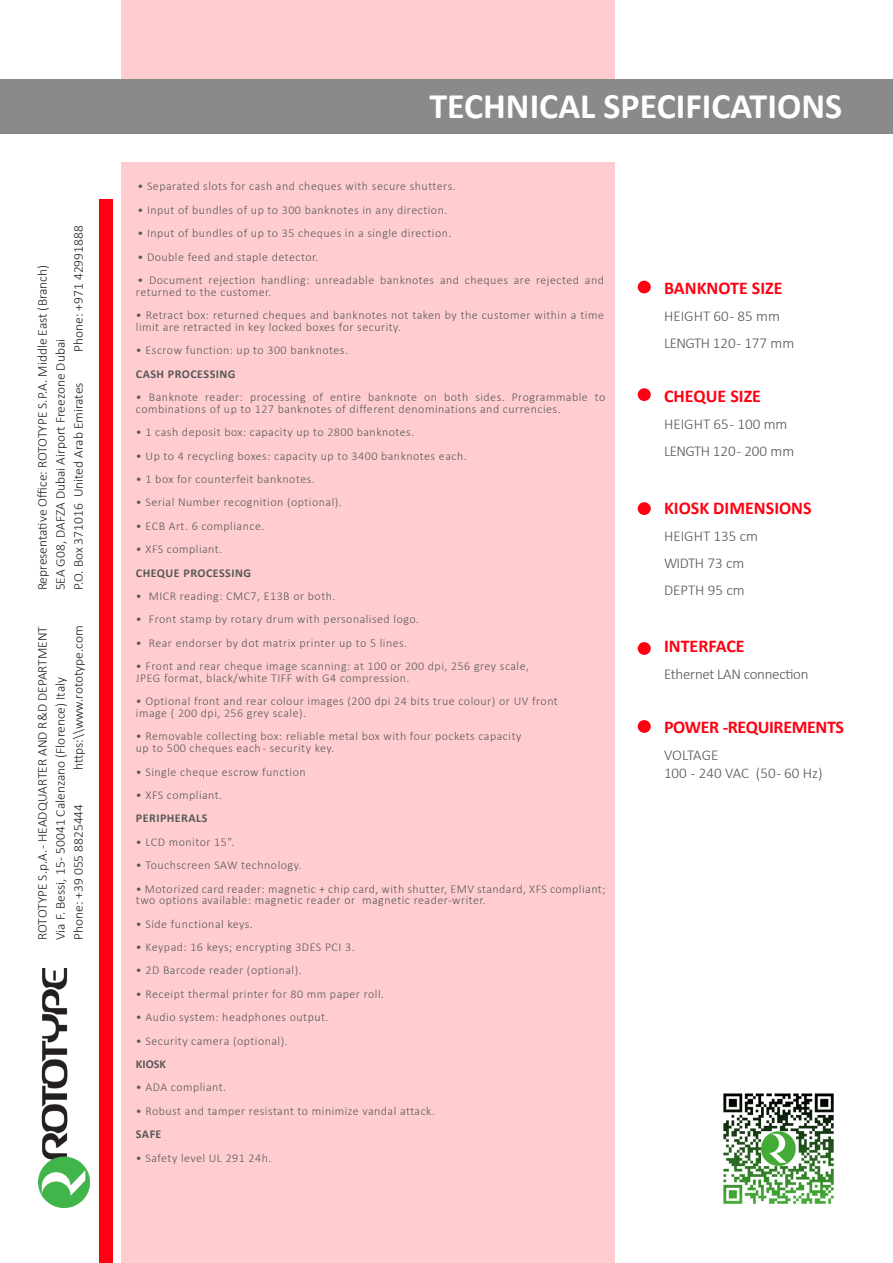
<style>
.page{position:relative;width:893px;height:1263px;background:#fff}
.page>*{position:absolute;margin:0;border:0;box-sizing:border-box;transform-origin:0 0}
.t1{font:700 36px "Calibri";color:#fff}
.t2{font:700 18px "Calibri";color:#ff0012}
.t3{font:700 18px "Calibri";letter-spacing:-.02em;color:#ff0012}
.t4{font:300 15px/27px "Calibri";color:#595353}
.t5{font:300 15px "Calibri";letter-spacing:-.02em;color:#595353}
.t6{font:300 13.5px/18px "Calibri";color:#231f20}
.t7{font:300 12px/11.7px "Calibri";letter-spacing:.04em;color:#57585a}
.t8{font:700 12px "Calibri";letter-spacing:.04em;color:#57585a}
</style>
<div class="page">
<div style="left:121px;top:0;width:493px;height:1263px;background:#ffcdd0"></div>
<div style="left:0;top:128px;width:893px;height:34px;background:#fff"></div>
<div style="left:0;top:80px;width:893px;height:54px;background:#8a8a8a"></div>
<div style="left:100px;top:200px;width:13px;height:1063px;background:#ff0012"></div>
<div style="left:638px;top:281px;width:13px;height:12px;background:#ff0012;border-radius:50%"></div>
<div style="left:638px;top:388px;width:13px;height:13px;background:#ff0012;border-radius:50%"></div>
<div style="left:638px;top:502px;width:13px;height:13px;background:#ff0012;border-radius:50%"></div>
<div style="left:638px;top:642px;width:13px;height:13px;background:#ff0012;border-radius:50%"></div>
<div style="left:638px;top:720px;width:13px;height:13px;background:#ff0012;border-radius:50%"></div>
<img style="left:38px;top:969px;width:51px;height:239px">
<img style="left:723px;top:1093px;width:111px;height:111px">
<p class="t6" style="left:69px;top:352px;width:128px;rotate:-90deg">Phone: +971 42991888</p>
<p class="t6" style="left:33px;top:590px;width:327px;rotate:-90deg">Representative Office: ROTOTYPE S.P.A. Middle East (Branch)<br>5EA G08, DAFZA Dubai Airport Freezone Dubai<br>P.O. Box 371016 United Arab Emirates</p>
<p class="t6" style="left:33px;top:940px;width:315px;rotate:-90deg">ROTOTYPE S.p.A. - HEADQUARTER AND R&amp;D DEPARTMENT<br>Via F. Bessi, 15 - 50041 Calenzano (Florence) Italy<br>Phone: +39 055 8825444</p>
<p class="t6" style="left:69px;top:770px;width:147px;rotate:-90deg">https:\\www.rototype.com</p>
<h1 class="t1" style="left:429px;top:80px;width:414px">TECHNICAL SPECIFICATIONS</h1>
<p class="t7" style="left:137px;top:180px;width:320px">• Separated slots for cash and cheques with secure shutters.</p>
<p class="t7" style="left:137px;top:204px;width:311px">• Input of bundles of up to 300 banknotes in any direction.</p>
<p class="t7" style="left:137px;top:227px;width:315px">• Input of bundles of up to 35 cheques in a single direction.</p>
<p class="t7" style="left:137px;top:251px;width:182px">• Double feed and staple detector.</p>
<p class="t7" style="left:136px;top:274px;width:470px">• Document rejection handling: unreadable banknotes and cheques are rejected and returned to the customer.</p>
<p class="t7" style="left:136px;top:309px;width:470px">• Retract box: returned cheques and banknotes not taken by the customer within a time limit are retracted in key locked boxes for security.</p>
<p class="t7" style="left:136px;top:344px;width:214px">• Escrow function: up to 300 banknotes.</p>
<p class="t8" style="left:136px;top:365px;width:101px">CASH PROCESSING</p>
<p class="t7" style="left:136px;top:391px;width:471px">• Banknote reader: processing of entire banknote on both sides. Programmable to combinations of up to 127 banknotes of different denominations and currencies.</p>
<p class="t7" style="left:136px;top:426px;width:280px">• 1 cash deposit box: capacity up to 2800 banknotes.</p>
<p class="t7" style="left:136px;top:450px;width:332px">• Up to 4 recycling boxes: capacity up to 3400 banknotes each.</p>
<p class="t7" style="left:136px;top:473px;width:180px">• 1 box for counterfeit banknotes.</p>
<p class="t7" style="left:136px;top:496px;width:207px">• Serial Number recognition (optional).</p>
<p class="t7" style="left:136px;top:520px;width:130px">• ECB Art. 6 compliance.</p>
<p class="t7" style="left:136px;top:543px;width:88px">• XFS compliant.</p>
<p class="t8" style="left:136px;top:564px;width:117px">CHEQUE PROCESSING</p>
<p class="t7" style="left:136px;top:590px;width:201px">• MICR reading: CMC7, E13B or both.</p>
<p class="t7" style="left:136px;top:613px;width:285px">• Front stamp by rotary drum with personalised logo.</p>
<p class="t7" style="left:136px;top:637px;width:273px">• Rear endorser by dot matrix printer up to 5 lines.</p>
<p class="t7" style="left:136px;top:660px;width:395px">• Front and rear cheque image scanning: at 100 or 200 dpi, 256 grey scale,<br>JPEG format, black/white TIFF with G4 compression.</p>
<p class="t7" style="left:136px;top:695px;width:423px">• Optional front and rear colour images (200 dpi 24 bits true colour) or UV front image ( 200 dpi, 256 grey scale).</p>
<p class="t7" style="left:136px;top:730px;width:387px">• Removable collecting box: reliable metal box with four pockets capacity up to 500 cheques each - security key.</p>
<p class="t7" style="left:136px;top:765px;width:171px">• Single cheque escrow function</p>
<p class="t7" style="left:136px;top:789px;width:88px">• XFS compliant.</p>
<p class="t8" style="left:136px;top:810px;width:73px">PERIPHERALS</p>
<p class="t7" style="left:136px;top:836px;width:100px">• LCD monitor 15”.</p>
<p class="t7" style="left:136px;top:859px;width:167px">• Touchscreen SAW technology.</p>
<p class="t7" style="left:136px;top:882px;width:471px">• Motorized card reader: magnetic + chip card, with shutter, EMV standard, XFS compliant; two options available: magnetic reader or magnetic reader-writer.</p>
<p class="t7" style="left:136px;top:918px;width:118px">• Side functional keys.</p>
<p class="t7" style="left:136px;top:941px;width:220px">• Keypad: 16 keys; encrypting 3DES PCI 3.</p>
<p class="t7" style="left:136px;top:964px;width:167px">• 2D Barcode reader (optional).</p>
<p class="t7" style="left:136px;top:988px;width:250px">• Receipt thermal printer for 80 mm paper roll.</p>
<p class="t7" style="left:136px;top:1011px;width:194px">• Audio system: headphones output.</p>
<p class="t7" style="left:136px;top:1035px;width:153px">• Security camera (optional).</p>
<p class="t8" style="left:136px;top:1055px;width:32px">KIOSK</p>
<p class="t7" style="left:136px;top:1081px;width:92px">• ADA compliant.</p>
<p class="t7" style="left:136px;top:1105px;width:301px">• Robust and tamper resistant to minimize vandal attack.</p>
<p class="t8" style="left:136px;top:1126px;width:27px">SAFE</p>
<p class="t7" style="left:136px;top:1152px;width:137px">• Safety level UL 291 24h.</p>
<h2 class="t2" style="left:664px;top:275px;width:120px">BANKNOTE SIZE</h2>
<p class="t4" style="left:664px;top:303px;width:132px">HEIGHT 60 - 85 mm<br>LENGTH 120 - 177 mm</p>
<h2 class="t2" style="left:664px;top:383px;width:99px">CHEQUE SIZE</h2>
<p class="t4" style="left:664px;top:411px;width:132px">HEIGHT 65 - 100 mm<br>LENGTH 120 - 200 mm</p>
<h2 class="t2" style="left:664px;top:495px;width:149px">KIOSK DIMENSIONS</h2>
<p class="t4" style="left:664px;top:522px;width:96px">HEIGHT 135 cm<br>WIDTH 73 cm<br>DEPTH 95 cm</p>
<h2 class="t2" style="left:664px;top:634px;width:82px">INTERFACE</h2>
<p class="t5" style="left:664px;top:665px;width:146px">Ethernet LAN connection</p>
<h2 class="t3" style="left:664px;top:715px;width:181px">POWER -REQUIREMENTS</h2>
<p class="t4" style="left:664px;top:746px;width:160px;line-height:18px">VOLTAGE<br>100 - 240 VAC (50 - 60 Hz)</p>
</div>
